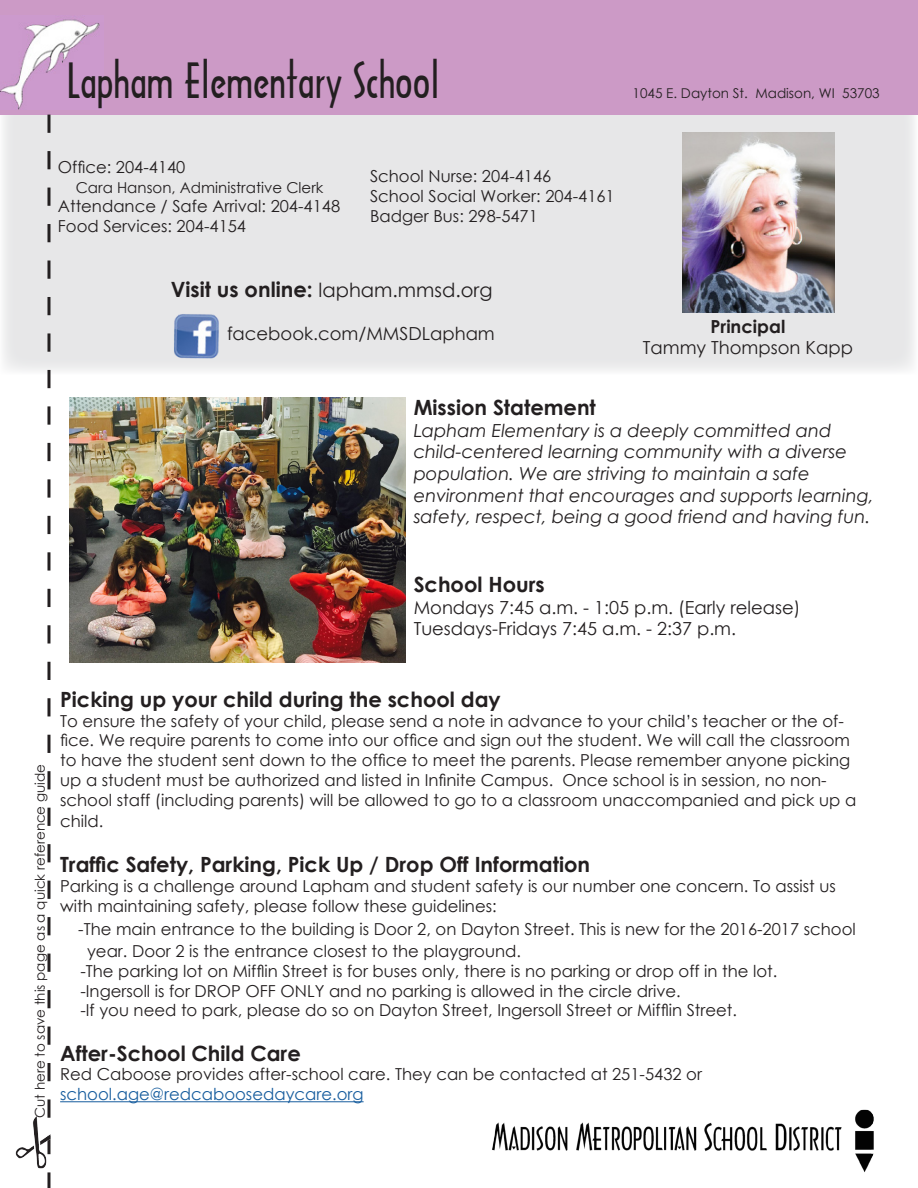
<style>
.page{position:relative;width:918px;height:1188px;background:#fff}
.page>*{position:absolute;margin:0;border:0;box-sizing:border-box;transform-origin:0 0}
.t1{font:46.5px "Arcitectura";color:#231f20}
.Body{font:700 21px "Century Gothic";color:#231f20}
.Body-2{font:19.5px "Century Gothic";color:#231f20}
.Body-3{font:italic 18px/21.6px "Century Gothic";color:#231f20}
.Body-4{font:18px "Century Gothic";color:#231f20}
.Body-5{font:700 18px "Century Gothic";color:#231f20}
.Body-6{font:16.5px/19.8px "Century Gothic";color:#231f20}
.Body-7{font:16.5px "Century Gothic";color:#175d9e}
.t2{font:15px "Century Gothic";color:#231f20}
.Body-8{font:13.5px "Century Gothic";color:#231f20}
.s1{font-weight:700;font-size:21px}
</style>
<div class="page">
<div style="left:0;top:88px;width:918px;height:287px;background:#e7e7e8"></div>
<div style="left:0;top:0;width:918px;height:115px;background:#cc9ac6"></div>
<hr style="left:60px;top:1101px;width:304px;height:1px;background:#175d9e">
<img style="left:492px;top:1109px;width:382px;height:63px">
<img style="left:0;top:15px;width:100px;height:95px">
<img style="left:174px;top:314px;width:45px;height:45px">
<svg style="left:47px;top:115px;width:3px;height:1073px"></svg>
<img style="left:15px;top:1113px;width:35px;height:58px">
<img style="left:70px;top:397px;width:335px;height:266px">
<img style="left:683px;top:132px;width:151px;height:180px">
<p class="t1" style="left:66px;top:58px;width:375px">Lapham Elementary School</p>
<p class="Body-6" style="left:58px;top:157px;width:129px">Office: 204-4140</p>
<p class="t2" style="left:76px;top:177px;width:249px">Cara Hanson, Administrative Clerk</p>
<p class="Body-6" style="left:58px;top:196px;width:284px">Attendance / Safe Arrival: 204-4148</p>
<p class="Body-6" style="left:58px;top:216px;width:190px">Food Services: 204-4154</p>
<p class="Body-6" style="left:370px;top:166px;width:183px">School Nurse: 204-4146</p>
<p class="Body-6" style="left:370px;top:186px;width:246px">School Social Worker: 204-4161</p>
<p class="Body-6" style="left:370px;top:206px;width:169px">Badger Bus: 298-5471</p>
<p class="Body-2" style="left:171px;top:277px;width:323px"><span class="s1">Visit us online:</span> lapham.mmsd.org</p>
<p class="Body-4" style="left:227px;top:321px;width:269px">facebook.com/MMSDLapham</p>
<p class="Body-8" style="left:633px;top:84px;width:249px">1045 E. Dayton St. Madison, WI 53703</p>
<p class="Body-5" style="left:710px;top:313px;width:76px">Principal</p>
<p class="Body-4" style="left:643px;top:335px;width:212px">Tammy Thompson Kapp</p>
<p class="Body" style="left:414px;top:392px;width:184px">Mission Statement</p>
<p class="Body-3" style="left:414px;top:419px;width:462px">Lapham Elementary is a deeply committed and child-centered learning community with a diverse population. We are striving to maintain a safe environment that encourages and supports learning, safety, respect, being a good friend and having fun.</p>
<p class="Body" style="left:414px;top:569px;width:133px">School Hours</p>
<p class="Body-4" style="left:414px;top:595px;width:388px">Mondays 7:45 a.m. - 1:05 p.m. (Early release)</p>
<p class="Body-4" style="left:414px;top:616px;width:324px">Tuesdays-Fridays 7:45 a.m. - 2:37 p.m.</p>
<p class="Body-8" style="left:31px;top:1118px;width:355px;rotate:-90deg">Cut here to save this page as a quick reference guide</p>
<p class="Body" style="left:60px;top:683px;width:442px">Picking up your child during the school day</p>
<p class="Body-6" style="left:60px;top:711px;width:798px">To ensure the safety of your child, please send a note in advance to your child’s teacher or the of&shy;fice. We require parents to come into our office and sign out the student. We will call the classroom to have the student sent down to the office to meet the parents. Please remember anyone picking up a student must be authorized and listed in Infinite Campus. Once school is in session, no non&shy;school staff (including parents) will be allowed to go to a classroom unaccompanied and pick up a</p>
<p class="Body-6" style="left:60px;top:811px;width:45px">child.</p>
<p class="Body" style="left:60px;top:849px;width:532px">Traffic Safety, Parking, Pick Up / Drop Off Information</p>
<p class="Body-6" style="left:60px;top:876px;width:777px">Parking is a challenge around Lapham and student safety is our number one concern. To assist us with maintaining safety, please follow these guidelines:</p>
<p class="Body-6" style="left:87px;top:917px;width:770px;line-height:22.5px;text-indent:-9px">-The main entrance to the building is Door 2, on Dayton Street. This is new for the 2016-2017 school year. Door 2 is the entrance closest to the playground.</p>
<p class="Body-6" style="left:80px;top:961px;width:699px">-The parking lot on Mifflin Street is for buses only, there is no parking or drop off in the lot.</p>
<p class="Body-6" style="left:80px;top:981px;width:602px">-Ingersoll is for DROP OFF ONLY and no parking is allowed in the circle drive.</p>
<p class="Body-6" style="left:80px;top:1000px;width:658px">-If you need to park, please do so on Dayton Street, Ingersoll Street or Mifflin Street.</p>
<p class="Body" style="left:60px;top:1037px;width:242px">After-School Child Care</p>
<p class="Body-6" style="left:60px;top:1064px;width:643px">Red Caboose provides after-school care. They can be contacted at 251-5432 or</p>
<p class="Body-7" style="left:60px;top:1083px;width:305px">school.age@redcaboosedaycare.org</p>
</div>
